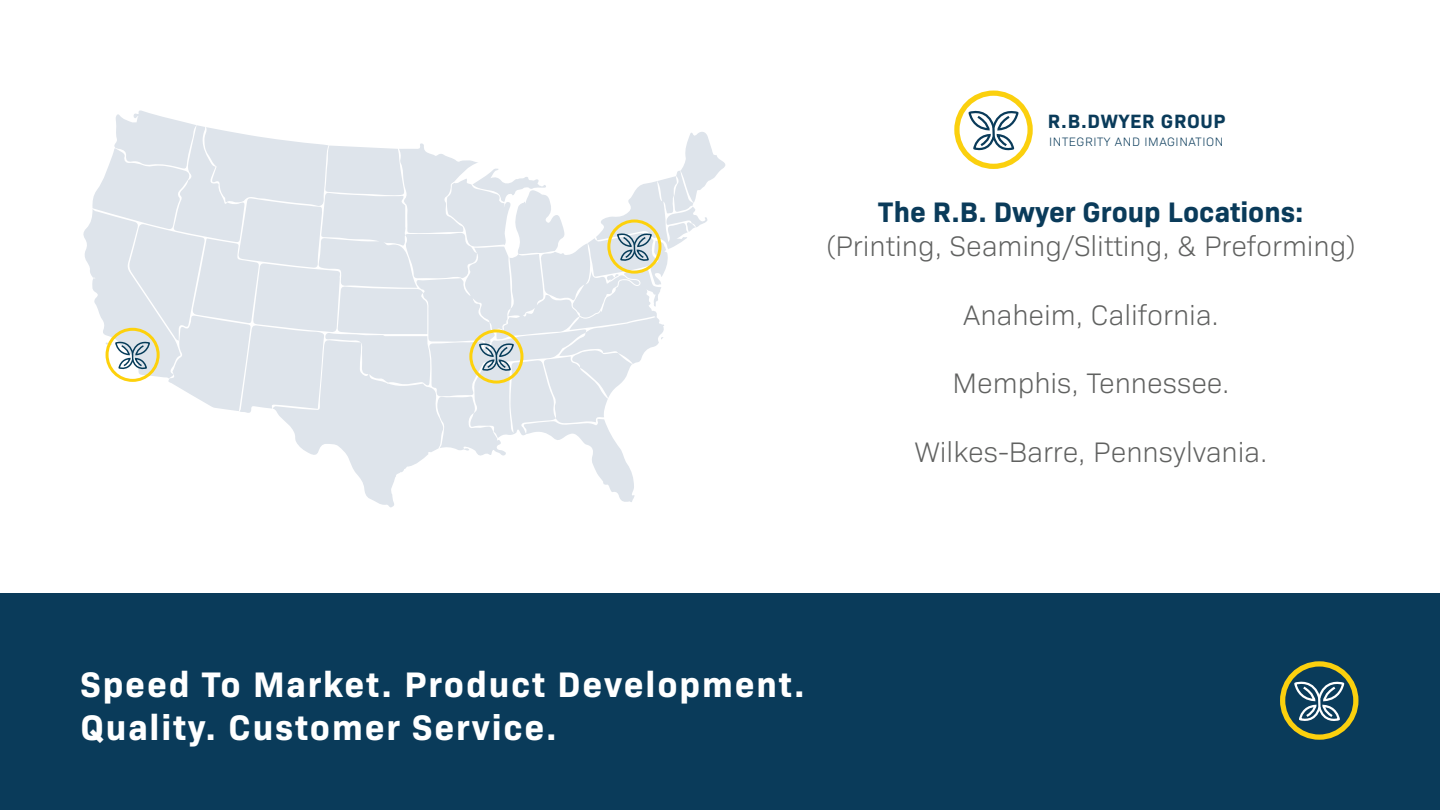
<style>
.page{position:relative;width:1440px;height:810px;background:#fff}
.page>*{position:absolute;margin:0;border:0;box-sizing:border-box;transform-origin:0 0}
.t1{font:700 36px/43.2px "Bio Sans";letter-spacing:.05em;color:#fff}
.t2{font:300 28.65px "Bio Sans";color:#606160}
.t3{font:700 28.65px "Bio Sans";color:#0a3b5a}
.t4{font:700 19.5px "Bio Sans";letter-spacing:.035em;color:#0a3b5a}
.t5{font:300 12.3px "Bio Sans";letter-spacing:.045em;color:#0a3b5a}
</style>
<div class="page">
<div style="left:0;top:594px;width:1440px;height:216px;background:#0a3b5a"></div>
<div style="left:1280px;top:661px;width:78px;height:79px;border:5px solid #fbd00e;border-radius:50%"></div>
<svg style="left:1293px;top:681px;width:52px;height:42px"></svg>
<svg style="left:83px;top:110px;width:642px;height:398px"></svg>
<div style="left:954px;top:91px;width:79px;height:78px;border:5px solid #fbd00e;border-radius:50%"></div>
<svg style="left:967px;top:108px;width:53px;height:44px"></svg>
<p class="t4" style="left:1048px;top:106px;width:179px">R.B.DWYER GROUP</p>
<p class="t5" style="left:1049px;top:133px;width:176px">INTEGRITY AND IMAGINATION</p>
<p class="t3" style="left:878px;top:190px;width:427px">The R.B. Dwyer Group Locations:</p>
<p class="t2" style="left:826px;top:225px;width:531px">(Printing, Seaming/Slitting, &amp; Preforming)</p>
<p class="t2" style="left:963px;top:294px;width:257px">Anaheim, California.</p>
<p class="t2" style="left:953px;top:363px;width:279px">Memphis, Tennessee.</p>
<p class="t2" style="left:915px;top:432px;width:354px">Wilkes-Barre, Pennsylvania.</p>
<p class="t1" style="left:80px;top:659px;width:726px">Speed To Market. Product Development.<br>Quality. Customer Service.</p>
</div>
